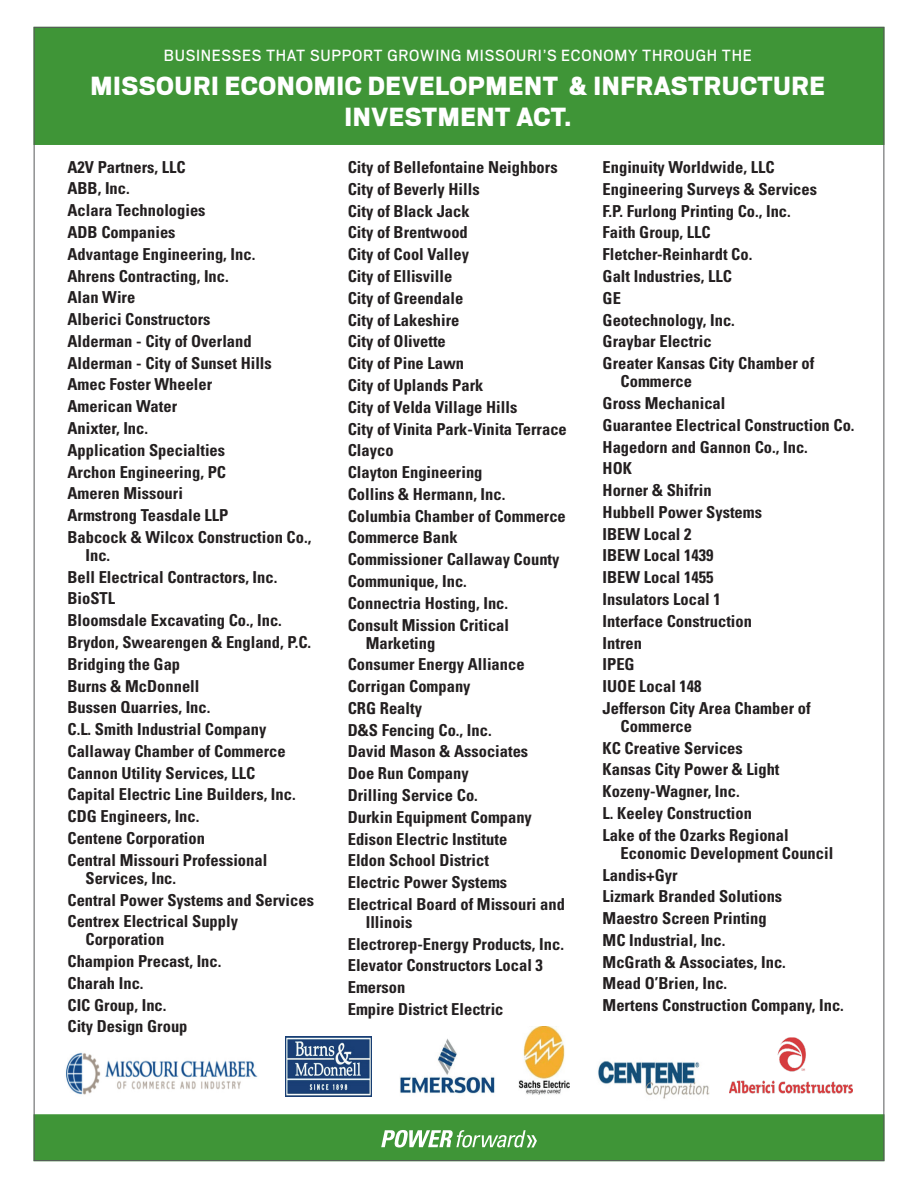
<style>
.page{position:relative;width:918px;height:1188px;background:#fff}
.page>*{position:absolute;margin:0;border:0;box-sizing:border-box;transform-origin:0 0}
.t1{font:900 29.25px/31.5px "Scout";letter-spacing:.02em;color:#fff;text-align:center}
.t2{font:18px "Scout";letter-spacing:.04em;color:#fff}
.t3{font:700 condensed 16.5px/21.8px "Univers";color:#231f20}
</style>
<div class="page">
<div style="left:34px;top:1115px;width:850px;height:46px;background:#3f9537"></div>
<svg style="left:381px;top:1130px;width:156px;height:17px"></svg>
<div style="left:34px;top:27px;width:850px;height:118px;background:#3f9537"></div>
<img style="left:66px;top:1052px;width:192px;height:43px">
<img style="left:400px;top:1038px;width:95px;height:56px">
<img style="left:729px;top:1037px;width:123px;height:57px">
<img style="left:285px;top:1036px;width:86px;height:60px">
<img style="left:518px;top:1026px;width:52px;height:69px">
<img style="left:598px;top:1061px;width:112px;height:38px">
<p class="t2" style="left:164px;top:44px;width:589px">BUSINESSES THAT SUPPORT GROWING MISSOURI’S ECONOMY THROUGH THE</p>
<h1 class="t1" style="left:91px;top:69px;width:736px">MISSOURI ECONOMIC DEVELOPMENT &amp; INFRASTRUCTURE<br>INVESTMENT ACT.</h1>
<p class="t3" style="left:68px;top:156px;width:245px">A2V Partners, LLC<br>ABB, Inc.<br>Aclara Technologies<br>ADB Companies<br>Advantage Engineering, Inc.<br>Ahrens Contracting, Inc.<br>Alan Wire<br>Alberici Constructors<br>Alderman - City of Overland<br>Alderman - City of Sunset Hills<br>Amec Foster Wheeler<br>American Water<br>Anixter, Inc.<br>Application Specialties<br>Archon Engineering, PC<br>Ameren Missouri<br>Armstrong Teasdale LLP<br>Babcock &amp; Wilcox Construction Co.,</p>
<p class="t3" style="left:68px;top:544px;width:245px;text-indent:18px">Inc.<br>Bell Electrical Contractors, Inc.<br>BioSTL<br>Bloomsdale Excavating Co., Inc.<br>Brydon, Swearengen &amp; England, P.C.<br>Bridging the Gap<br>Burns &amp; McDonnell<br>Bussen Quarries, Inc.<br>C.L. Smith Industrial Company<br>Callaway Chamber of Commerce<br>Cannon Utility Services, LLC<br>Capital Electric Line Builders, Inc.<br>CDG Engineers, Inc.<br>Centene Corporation<br>Central Missouri Professional</p>
<p class="t3" style="left:68px;top:867px;width:248px;text-indent:18px">Services, Inc.<br>Central Power Systems and Services<br>Centrex Electrical Supply</p>
<p class="t3" style="left:68px;top:928px;width:155px;text-indent:18px">Corporation<br>Champion Precast, Inc.<br>Charah Inc.<br>CIC Group, Inc.<br>City Design Group</p>
<p class="t3" style="left:348px;top:156px;width:221px">City of Bellefontaine Neighbors<br>City of Beverly Hills<br>City of Black Jack<br>City of Brentwood<br>City of Cool Valley<br>City of Ellisville<br>City of Greendale<br>City of Lakeshire<br>City of Olivette<br>City of Pine Lawn<br>City of Uplands Park<br>City of Velda Village Hills<br>City of Vinita Park-Vinita Terrace<br>Clayco<br>Clayton Engineering<br>Collins &amp; Hermann, Inc.<br>Columbia Chamber of Commerce<br>Commerce Bank<br>Commissioner Callaway County<br>Communique, Inc.<br>Connectria Hosting, Inc.<br>Consult Mission Critical</p>
<p class="t3" style="left:348px;top:632px;width:219px;text-indent:18px">Marketing<br>Consumer Energy Alliance<br>Corrigan Company<br>CRG Realty<br>D&amp;S Fencing Co., Inc.<br>David Mason &amp; Associates<br>Doe Run Company<br>Drilling Service Co.<br>Durkin Equipment Company<br>Edison Electric Institute<br>Eldon School District<br>Electric Power Systems<br>Electrical Board of Missouri and</p>
<p class="t3" style="left:348px;top:911px;width:218px;text-indent:18px">Illinois<br>Electrorep-Energy Products, Inc.<br>Elevator Constructors Local 3<br>Emerson<br>Empire District Electric</p>
<p class="t3" style="left:603px;top:156px;width:216px">Enginuity Worldwide, LLC<br>Engineering Surveys &amp; Services<br>F.P. Furlong Printing Co., Inc.<br>Faith Group, LLC<br>Fletcher-Reinhardt Co.<br>Galt Industries, LLC<br>GE<br>Geotechnology, Inc.<br>Graybar Electric<br>Greater Kansas City Chamber of</p>
<p class="t3" style="left:603px;top:370px;width:253px;text-indent:18px">Commerce<br>Gross Mechanical<br>Guarantee Electrical Construction Co.<br>Hagedorn and Gannon Co., Inc.<br>HOK<br>Horner &amp; Shifrin<br>Hubbell Power Systems<br>IBEW Local 2<br>IBEW Local 1439<br>IBEW Local 1455<br>Insulators Local 1<br>Interface Construction<br>Intren<br>IPEG<br>IUOE Local 148<br>Jefferson City Area Chamber of</p>
<p class="t3" style="left:603px;top:715px;width:188px;text-indent:18px">Commerce<br>KC Creative Services<br>Kansas City Power &amp; Light<br>Kozeny-Wagner, Inc.<br>L. Keeley Construction<br>Lake of the Ozarks Regional</p>
<p class="t3" style="left:603px;top:842px;width:243px;text-indent:18px">Economic Development Council<br>Landis+Gyr<br>Lizmark Branded Solutions<br>Maestro Screen Printing<br>MC Industrial, Inc.<br>McGrath &amp; Associates, Inc.<br>Mead O’Brien, Inc.<br>Mertens Construction Company, Inc.</p>
</div>
